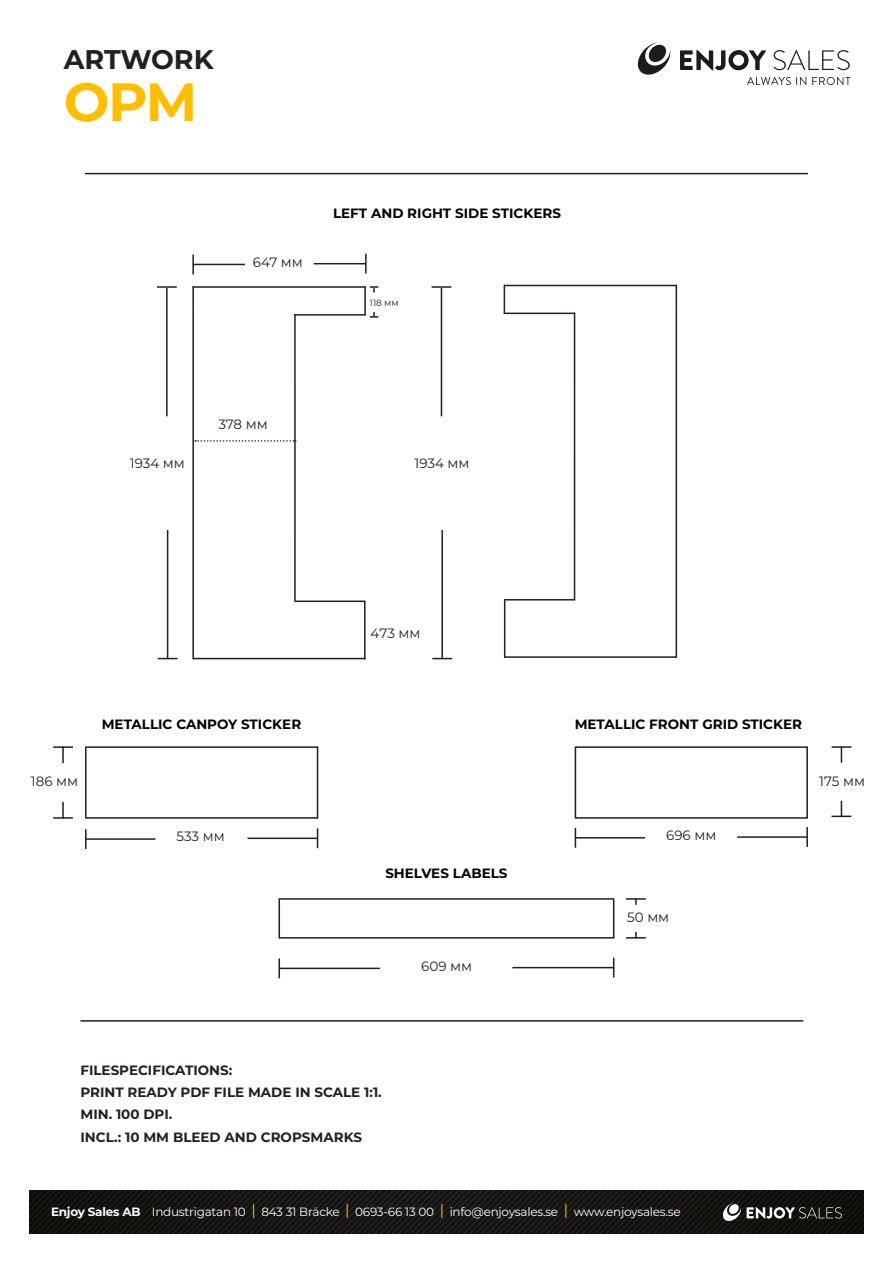
<style>
.page{position:relative;width:893px;height:1263px;background:#fff}
.page>*{position:absolute;margin:0;border:0;box-sizing:border-box;transform-origin:0 0}
.t1{font:700 54px "Montserrat";color:#ffbf00}
.t2{font:700 27px "Montserrat";letter-spacing:-.005em;color:#231f20}
.t3{font:700 13.5px "Montserrat";color:#231f20}
.t4{font:700 13.5px "Montserrat";color:#000}
.t5{font:13.5px "Montserrat";color:#231f20}
.t6{font:12px "Montserrat";letter-spacing:-.02em;color:#fff}
.t7{font:9px "Montserrat";color:#231f20}
.s1{font-weight:700}
.s2{font-size:15px;color:#ffbf00}
</style>
<div class="page">
<img style="left:30px;top:1191px;width:833px;height:42px">
<svg style="left:722px;top:1203px;width:120px;height:19px;background:#484845"></svg>
<svg style="left:747px;top:77px;width:59px;height:8px"></svg>
<svg style="left:812px;top:77px;width:38px;height:8px"></svg>
<svg style="left:680px;top:50px;width:86px;height:20px"></svg>
<svg style="left:773px;top:50px;width:77px;height:20px"></svg>
<svg style="left:637px;top:43px;width:34px;height:32px"></svg>
<hr style="left:85px;top:173px;width:723px;height:1px;background:#231f20">
<hr style="left:80px;top:1020px;width:723px;height:1px;background:#231f20">
<div style="left:85px;top:746px;width:233px;height:73px;border:2px solid #231f20"></div>
<div style="left:575px;top:746px;width:233px;height:73px;border:2px solid #231f20"></div>
<div style="left:279px;top:898px;width:335px;height:40px;border:2px solid #231f20"></div>
<hr style="left:53px;top:817px;width:20px;height:2px;background:#231f20">
<svg style="left:62px;top:802px;width:2px;height:17px"></svg>
<hr style="left:53px;top:746px;width:20px;height:2px;background:#231f20">
<svg style="left:62px;top:746px;width:2px;height:17px"></svg>
<hr style="left:85px;top:829px;width:2px;height:20px;background:#231f20">
<hr style="left:86px;top:838px;width:69px;height:2px;background:#231f20">
<hr style="left:247px;top:837px;width:70px;height:2px;background:#231f20">
<svg style="left:317px;top:828px;width:1px;height:20px"></svg>
<svg style="left:575px;top:828px;width:1px;height:20px"></svg>
<hr style="left:575px;top:837px;width:70px;height:1px;background:#231f20">
<hr style="left:737px;top:836px;width:70px;height:2px;background:#231f20">
<hr style="left:806px;top:827px;width:2px;height:20px;background:#231f20">
<svg style="left:831px;top:801px;width:20px;height:16px"></svg>
<hr style="left:831px;top:746px;width:20px;height:2px;background:#231f20">
<svg style="left:841px;top:746px;width:1px;height:17px"></svg>
<svg style="left:279px;top:958px;width:1px;height:20px"></svg>
<hr style="left:279px;top:968px;width:101px;height:1px;background:#231f20">
<hr style="left:512px;top:967px;width:101px;height:1px;background:#231f20">
<svg style="left:613px;top:958px;width:1px;height:19px"></svg>
<svg style="left:626px;top:932px;width:20px;height:6px"></svg>
<hr style="left:626px;top:898px;width:20px;height:2px;background:#231f20">
<svg style="left:635px;top:898px;width:2px;height:7px"></svg>
<hr style="left:192px;top:308px;width:2px;height:351px;background:#231f20">
<hr style="left:364px;top:602px;width:2px;height:57px;background:#231f20">
<hr style="left:294px;top:314px;width:2px;height:288px;background:#231f20">
<hr style="left:192px;top:286px;width:2px;height:22px;background:#231f20">
<hr style="left:193px;top:286px;width:173px;height:2px;background:#231f20">
<svg style="left:158px;top:658px;width:20px;height:1px"></svg>
<svg style="left:432px;top:658px;width:20px;height:1px"></svg>
<hr style="left:167px;top:530px;width:1px;height:128px;background:#231f20">
<hr style="left:441px;top:530px;width:2px;height:128px;background:#231f20">
<hr style="left:166px;top:288px;width:2px;height:128px;background:#231f20">
<hr style="left:441px;top:288px;width:1px;height:128px;background:#231f20">
<hr style="left:157px;top:286px;width:20px;height:2px;background:#231f20">
<svg style="left:432px;top:286px;width:19px;height:2px"></svg>
<svg style="left:195px;top:440px;width:101px;height:2px"></svg>
<svg style="left:192px;top:255px;width:2px;height:19px"></svg>
<hr style="left:193px;top:264px;width:52px;height:1px;background:#231f20">
<hr style="left:314px;top:263px;width:52px;height:1px;background:#231f20">
<hr style="left:365px;top:254px;width:2px;height:20px;background:#231f20">
<svg style="left:370px;top:312px;width:8px;height:6px"></svg>
<svg style="left:370px;top:286px;width:8px;height:7px"></svg>
<hr style="left:296px;top:600px;width:69px;height:2px;background:#231f20">
<hr style="left:193px;top:658px;width:172px;height:1px;background:#231f20">
<hr style="left:364px;top:286px;width:2px;height:29px;background:#231f20">
<hr style="left:294px;top:314px;width:72px;height:2px;background:#231f20">
<hr style="left:676px;top:307px;width:1px;height:351px;background:#231f20">
<hr style="left:504px;top:600px;width:1px;height:58px;background:#231f20">
<hr style="left:574px;top:313px;width:1px;height:287px;background:#231f20">
<svg style="left:676px;top:286px;width:1px;height:21px"></svg>
<hr style="left:504px;top:285px;width:173px;height:1px;background:#231f20">
<hr style="left:504px;top:599px;width:70px;height:1px;background:#231f20">
<hr style="left:504px;top:656px;width:172px;height:2px;background:#231f20">
<svg style="left:504px;top:286px;width:1px;height:27px"></svg>
<hr style="left:504px;top:313px;width:71px;height:1px;background:#231f20">
<p class="t2" style="left:64px;top:40px;width:151px">ARTWORK</p>
<p class="t1" style="left:64px;top:63px;width:135px">OPM</p>
<p class="t5" style="left:253px;top:253px;width:51px">647 MM</p>
<p class="t4" style="left:333px;top:204px;width:229px">LEFT AND RIGHT SIDE STICKERS</p>
<p class="t7" style="left:370px;top:297px;width:31px">118 MM</p>
<p class="t5" style="left:218px;top:415px;width:51px">378 MM</p>
<p class="t5" style="left:130px;top:454px;width:57px">1934 MM</p>
<p class="t5" style="left:415px;top:454px;width:57px">1934 MM</p>
<p class="t5" style="left:31px;top:772px;width:49px">186 MM</p>
<p class="t4" style="left:102px;top:714px;width:201px">METALLIC CANPOY STICKER</p>
<p class="t5" style="left:176px;top:827px;width:50px">533 MM</p>
<p class="t5" style="left:370px;top:624px;width:52px">473 MM</p>
<p class="t4" style="left:385px;top:863px;width:124px">SHELVES LABELS</p>
<p class="t5" style="left:421px;top:957px;width:52px">609 MM</p>
<p class="t4" style="left:575px;top:714px;width:229px">METALLIC FRONT GRID STICKER</p>
<p class="t5" style="left:666px;top:826px;width:52px">696 MM</p>
<p class="t5" style="left:819px;top:772px;width:47px">175 MM</p>
<p class="t5" style="left:627px;top:908px;width:44px">50 MM</p>
<p class="t3" style="left:80px;top:1060px;width:153px">FILESPECIFICATIONS:</p>
<p class="t3" style="left:80px;top:1082px;width:303px">PRINT READY PDF FILE MADE IN SCALE 1:1.</p>
<p class="t3" style="left:80px;top:1105px;width:93px">MIN. 100 DPI.</p>
<p class="t3" style="left:80px;top:1127px;width:283px">INCL.: 10 MM BLEED AND CROPSMARKS</p>
<p class="t6" style="left:51px;top:1203px;width:631px"><span class="s1">Enjoy Sales AB</span> Industrigatan 10 <span class="s2">|</span> 843 31 Bräcke <span class="s2">|</span> 0693-66 13 00 <span class="s2">|</span> info@enjoysales.se <span class="s2">|</span> www.enjoysales.se</p>
</div>
